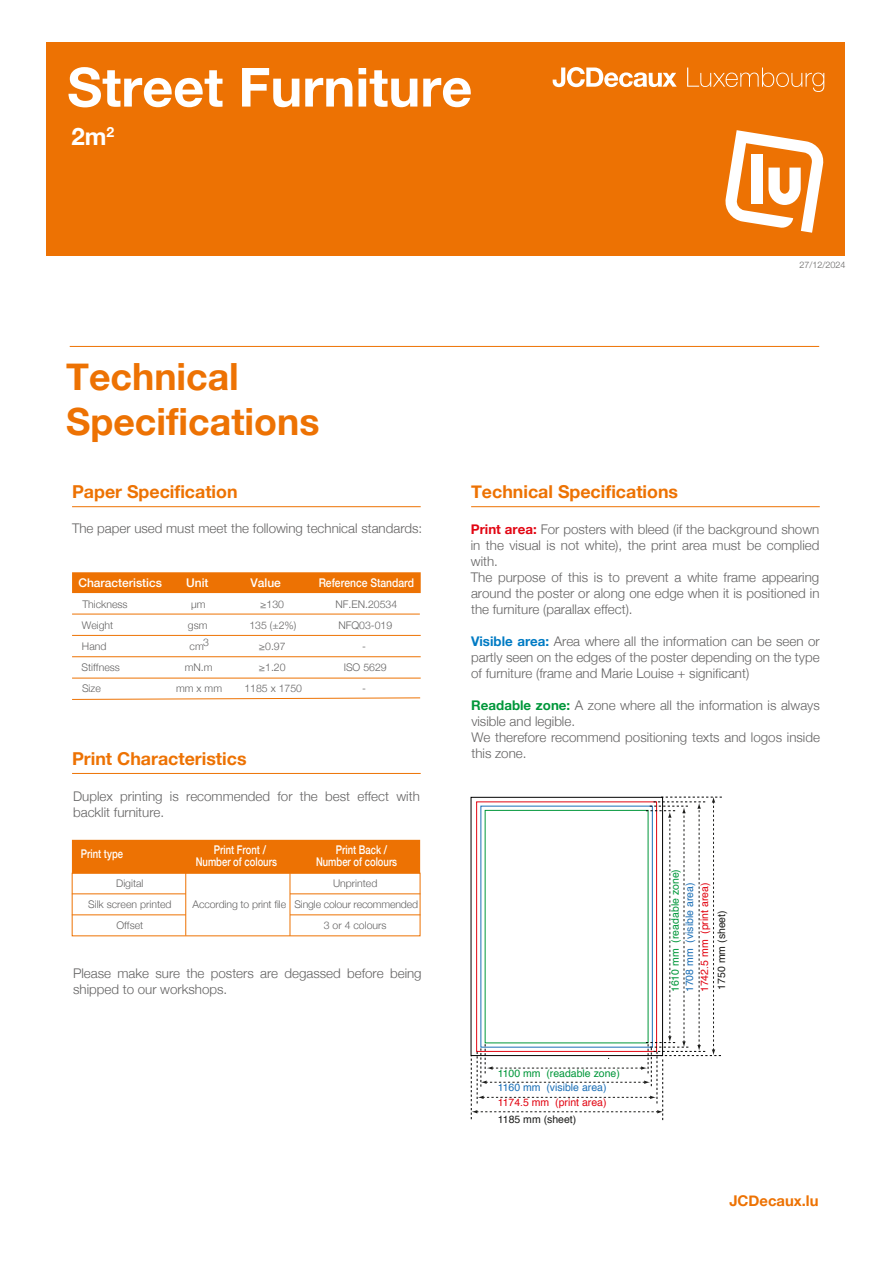
<style>
.page{position:relative;width:893px;height:1263px;background:#fff}
.page>*{position:absolute;margin:0;border:0;box-sizing:border-box;transform-origin:0 0}
.t1{font:700 54px "Helvetica Neue";color:#fff}
.t2{font:700 37.5px/45px "Helvetica Neue";color:#ed7203}
.t3{font:700 24px "Helvetica Neue";color:#fff}
.t4{font:700 17.85px "Helvetica Neue";color:#ed7203}
.t5{font:700 14.85px "Helvetica Neue";color:#ed7203}
.t6{font:300 13.35px/16px "Helvetica Neue";color:#646363}
.t7{font:500 12px/11.9px "Helvetica Neue";color:#fff;text-align:center;scale:.79 1}
.t8{font:500 12px "Helvetica Neue";color:#fff}
.t9{font:500 12px "Helvetica Neue";color:#fff;scale:.86 1}
.t10{font:300 10.5px "Helvetica Neue";color:#646363}
.t11{font:10.5px "Helvetica";color:#00973a}
.t12{font:10.5px "Helvetica";color:#e20613}
.t13{font:10.5px "Helvetica";color:#1d70b7}
.t14{font:10.5px "Helvetica";color:#1d1d1b}
.t15{font:300 9px "Helvetica Neue";color:#656463}
.s1{font-weight:700;color:#e20613}
.s2{font-weight:700;color:#007bc4}
.s3{font-weight:700;color:#00973a}
</style>
<div class="page">
<hr style="left:72px;top:506px;width:349px;height:1px;background:#ed7203">
<hr style="left:72px;top:773px;width:349px;height:1px;background:#ed7203">
<hr style="left:471px;top:506px;width:349px;height:1px;background:#ed7203">
<div style="left:72px;top:572px;width:349px;height:21px;background:#ed7203"></div>
<hr style="left:72px;top:614px;width:348px;height:1px;background:#ed7203">
<hr style="left:72px;top:635px;width:349px;height:1px;background:#ed7203">
<hr style="left:72px;top:656px;width:349px;height:1px;background:#ed7203">
<hr style="left:72px;top:678px;width:349px;height:1px;background:#ed7203">
<svg style="left:72px;top:697px;width:349px;height:3px"></svg>
<svg style="left:471px;top:797px;width:251px;height:323px"></svg>
<div style="left:47px;top:42px;width:798px;height:213px;background:#ed7203"></div>
<hr style="left:70px;top:346px;width:749px;height:1px;background:#ed7203">
<svg style="left:553px;top:67px;width:124px;height:20px"></svg>
<svg style="left:687px;top:68px;width:137px;height:24px"></svg>
<svg style="left:725px;top:130px;width:99px;height:103px"></svg>
<div style="left:72px;top:873px;width:348px;height:63px;border:1px solid #ed7203"></div>
<div style="left:72px;top:840px;width:348px;height:33px;background:#ed7203"></div>
<hr style="left:72px;top:893px;width:114px;height:1px;background:#ed7203">
<hr style="left:290px;top:893px;width:130px;height:1px;background:#ed7203">
<hr style="left:72px;top:914px;width:114px;height:1px;background:#ed7203">
<hr style="left:290px;top:914px;width:130px;height:1px;background:#ed7203">
<hr style="left:185px;top:873px;width:1px;height:62px;background:#ed7203">
<hr style="left:290px;top:873px;width:1px;height:63px;background:#ed7203">
<h1 class="t1" style="left:67px;top:45px;width:407px">Street Furniture</h1>
<h3 class="t3" style="left:71px;top:117px;width:44px">2m<sup>2</sup></h3>
<h2 class="t2" style="left:66px;top:355px;width:255px">Technical<br>Specifications</h2>
<h3 class="t4" style="left:72px;top:478px;width:167px">Paper Specification</h3>
<p class="t6" style="left:72px;top:520px;width:352px">The paper used must meet the following technical standards:</p>
<p class="t8" style="left:78px;top:573px;width:85px">Characteristics</p>
<p class="t8" style="left:186px;top:573px;width:24px">Unit</p>
<p class="t8" style="left:251px;top:573px;width:32px">Value</p>
<p class="t9" style="left:319px;top:573px;width:112px">Reference Standard</p>
<p class="t10" style="left:82px;top:595px;width:47px">Thickness</p>
<p class="t10" style="left:191px;top:595px;width:16px">µm</p>
<p class="t10" style="left:260px;top:595px;width:25px">≥130</p>
<p class="t10" style="left:335px;top:595px;width:63px">NF.EN.20534</p>
<p class="t10" style="left:82px;top:616px;width:33px">Weight</p>
<p class="t10" style="left:188px;top:616px;width:21px">gsm</p>
<p class="t10" style="left:249px;top:616px;width:48px">135 (±2%)</p>
<p class="t10" style="left:338px;top:616px;width:55px">NFQ03-019</p>
<p class="t10" style="left:82px;top:637px;width:26px">Hand</p>
<p class="t10" style="left:190px;top:637px;width:21px">cm3</p>
<p class="t10" style="left:259px;top:637px;width:28px">≥0.97</p>
<p class="t10" style="left:362px;top:637px;width:5px">-</p>
<p class="t10" style="left:82px;top:658px;width:40px">Stiffness</p>
<p class="t10" style="left:185px;top:658px;width:29px">mN.m</p>
<p class="t10" style="left:259px;top:658px;width:28px">≥1.20</p>
<p class="t10" style="left:344px;top:658px;width:44px">ISO 5629</p>
<p class="t10" style="left:82px;top:679px;width:20px">Size</p>
<p class="t10" style="left:176px;top:679px;width:47px">mm x mm</p>
<p class="t10" style="left:244px;top:679px;width:59px">1185 x 1750</p>
<p class="t10" style="left:362px;top:679px;width:5px">-</p>
<h3 class="t4" style="left:72px;top:744px;width:176px">Print Characteristics</h3>
<p class="t6" style="left:73px;top:787px;width:348px">Duplex printing is recommended for the best effect with backlit furniture.</p>
<p class="t7" style="left:81px;top:847px;width:55px">Print type</p>
<p class="t7" style="left:196px;top:842px;width:104px">Print Front /<br>Number of colours</p>
<p class="t7" style="left:316px;top:842px;width:104px;text-align:left;text-indent:20px">Print Back /<br>Number of colours</p>
<p class="t10" style="left:116px;top:875px;width:29px">Digital</p>
<p class="t10" style="left:193px;top:896px;width:95px">According to print file</p>
<p class="t10" style="left:333px;top:875px;width:46px">Unprinted</p>
<p class="t10" style="left:88px;top:896px;width:85px">Silk screen printed</p>
<p class="t10" style="left:294px;top:896px;width:125px">Single colour recommended</p>
<p class="t10" style="left:116px;top:917px;width:28px">Offset</p>
<p class="t10" style="left:324px;top:917px;width:64px">3 or 4 colours</p>
<p class="t6" style="left:73px;top:965px;width:350px">Please make sure the posters are degassed before being shipped to our workshops.</p>
<h3 class="t4" style="left:471px;top:478px;width:209px">Technical Specifications</h3>
<p class="t15" style="left:799px;top:258px;width:48px">27/12/2024</p>
<p class="t6" style="left:471px;top:520px;width:350px"><span class="s1">Print area:</span> For posters with bleed (if the background shown in the visual is not white), the print area must be complied with.<br>The purpose of this is to prevent a white frame appearing around the poster or along one edge when it is positioned in the furniture (parallax effect).</p>
<p class="t6" style="left:471px;top:632px;width:350px;text-align:justify"><span class="s2">Visible area:</span> Area where all the information can be seen or partly seen on the edges of the poster depending on the type of furniture (frame and Marie Louise + significant)</p>
<p class="t6" style="left:471px;top:696px;width:350px"><span class="s3">Readable zone:</span> A zone where all the information is always visible and legible.<br>We therefore recommend positioning texts and logos inside this zone.</p>
<p class="t11" style="left:498px;top:1065px;width:124px">1100 mm (readable zone)</p>
<p class="t14" style="left:498px;top:1112px;width:80px">1185 mm (sheet)</p>
<p class="t13" style="left:498px;top:1079px;width:110px">1160 mm (visible area)</p>
<p class="t12" style="left:498px;top:1095px;width:110px">1174.5 mm (print area)</p>
<p class="t11" style="left:667px;top:992px;width:125px;rotate:-90deg">1610 mm (readable zone)</p>
<p class="t13" style="left:681px;top:992px;width:111px;rotate:-90deg">1708 mm (visible area)</p>
<p class="t12" style="left:696px;top:992px;width:111px;rotate:-90deg">1742.5 mm (print area)</p>
<p class="t14" style="left:713px;top:989px;width:81px;rotate:-90deg">1750 mm (sheet)</p>
<p class="t5" style="left:729px;top:1189px;width:91px">JCDecaux.lu</p>
</div>
